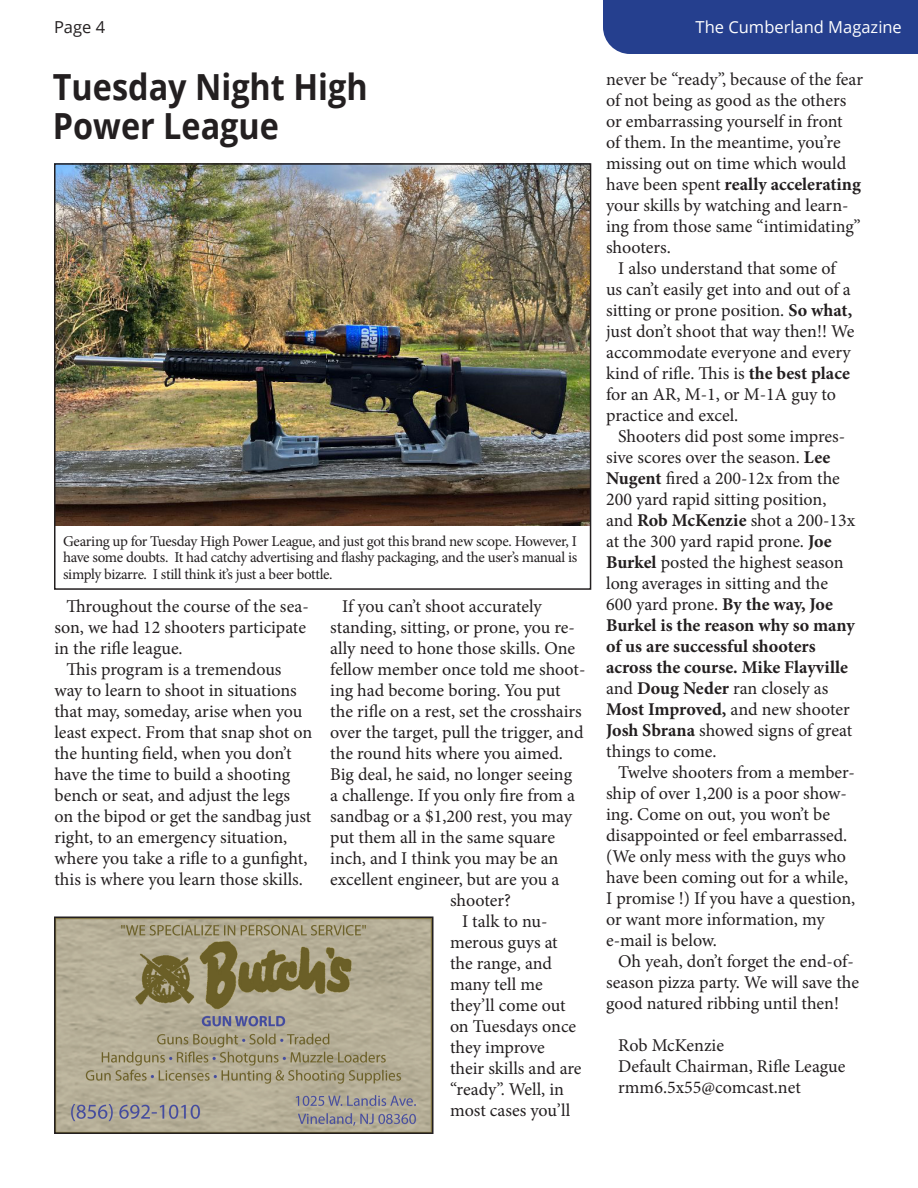
<style>
.page{position:relative;width:918px;height:1188px;background:#fff}
.page>*{position:absolute;margin:0;border:0;box-sizing:border-box;transform-origin:0 0}
.Heading{font:700 36px "Open Sans";color:#231f20;scale:.9 1}
.Normal_Text{font:18px/21px "Minion Pro";letter-spacing:-.005em;color:#231f20}
.t1{font:16.5px "Open Sans";color:#fff}
.t2{font:16.5px "Open Sans";color:#231f20}
.Photo_Caption{font:15px/16.5px "Minion Pro";letter-spacing:-.02em;color:#231f20;text-align:justify}
.s1{font-weight:700}
</style>
<div class="page">
<div style="left:603px;top:0;width:315px;height:54px;background:#253f8e"></div>
<img style="left:57px;top:919px;width:374px;height:212px">
<div style="left:54px;top:916px;width:380px;height:218px;border:2px solid #231f20"></div>
<img style="left:57px;top:166px;width:531px;height:359px">
<div style="left:54px;top:163px;width:537px;height:427px;border:2px solid #231f20"></div>
<p class="t2" style="left:54px;top:16px;width:53px">Page 4</p>
<p class="t1" style="left:696px;top:16px;width:208px">The Cumberland Magazine</p>
<p class="Heading" style="left:53px;top:61px;width:351px">Tuesday Night High</p>
<p class="Heading" style="left:53px;top:100px;width:253px">Power League</p>
<p class="Normal_Text" style="left:606px;top:69px;width:258px">never be “ready”, because of the fear of not being as good as the others or embarrassing yourself in front<br>of them. In the meantime, you’re missing out on time which would have been spent <span class="s1">really accelerating </span>your skills by watching and learn&shy;ing from those same “intimidating” shooters.</p>
<p class="Normal_Text" style="left:606px;top:258px;width:250px;text-indent:12px">I also understand that some of us can’t easily get into and out of a sitting or prone position. <span class="s1">So what, </span>just don’t shoot that way then!! We accommodate everyone and every kind of rifle. This is <span class="s1">the best place </span>for an AR, M-1, or M-1A guy to practice and excel.</p>
<p class="Normal_Text" style="left:606px;top:426px;width:251px;text-indent:12px">Shooters did post some impres&shy;sive scores over the season. <span class="s1">Lee<br>Nugent</span> fired a 200-12x from the<br>200 yard rapid sitting position, and <span class="s1">Rob McKenzie</span> shot a 200-13x at the 300 yard rapid prone. <span class="s1">Joe<br>Burkel</span> posted the highest season long averages in sitting and the<br>600 yard prone. <span class="s1">By the way, Joe<br>Burkel is the reason why so many of us are successful shooters across the course. Mike Flayville </span>and <span class="s1">Doug Neder</span> ran closely as<br><span class="s1">Most Improved,</span> and new shooter<br><span class="s1">Josh Sbrana</span> showed signs of great things to come.</p>
<p class="Normal_Text" style="left:606px;top:762px;width:251px;text-indent:12px">Twelve shooters from a member&shy;ship of over 1,200 is a poor show&shy;ing. Come on out, you won’t be disappointed or feel embarrassed. (We only mess with the guys who have been coming out for a while,<br>I promise !) If you have a question, or want more information, my e-mail is below.</p>
<p class="Normal_Text" style="left:606px;top:951px;width:255px;text-indent:12px">Oh yeah, don’t forget the end-of&shy;season pizza party. We will save the good natured ribbing until then!</p>
<p class="Normal_Text" style="left:618px;top:1035px;width:107px">Rob McKenzie</p>
<p class="Normal_Text" style="left:618px;top:1056px;width:229px">Default Chairman, Rifle League</p>
<p class="Normal_Text" style="left:618px;top:1077px;width:184px">rmm6.5x55@comcast.net</p>
<p class="Photo_Caption" style="left:63px;top:533px;width:516px">Gearing up for Tuesday High Power League, and just got this brand new scope. However, I have some doubts. It had catchy advertising and flashy packaging, and the user’s manual is simply bizarre. I still think it’s just a beer bottle.</p>
<p class="Normal_Text" style="left:54px;top:596px;width:256px;text-indent:12px">Throughout the course of the sea&shy;son, we had 12 shooters participate in the rifle league.</p>
<p class="Normal_Text" style="left:54px;top:659px;width:259px;text-indent:12px">This program is a tremendous way to learn to shoot in situations that may, someday, arise when you least expect. From that snap shot on the hunting field, when you don’t have the time to build a shooting bench or seat, and adjust the legs on the bipod or get the sandbag just right, to an emergency situation, where you take a rifle to a gunfight, this is where you learn those skills.</p>
<p class="Normal_Text" style="left:342px;top:596px;width:201px">If you can’t shoot accurately</p>
<p class="Normal_Text" style="left:330px;top:617px;width:246px">standing, sitting, or prone, you re-</p>
<p class="Normal_Text" style="left:330px;top:638px;width:246px">ally need to hone those skills. One</p>
<p class="Normal_Text" style="left:330px;top:659px;width:257px">fellow member once told me shoot-</p>
<p class="Normal_Text" style="left:330px;top:680px;width:232px">ing had become boring. You put</p>
<p class="Normal_Text" style="left:330px;top:701px;width:253px">the rifle on a rest, set the crosshairs</p>
<p class="Normal_Text" style="left:330px;top:722px;width:255px">over the target, pull the trigger, and</p>
<p class="Normal_Text" style="left:330px;top:743px;width:234px">the round hits where you aimed.</p>
<p class="Normal_Text" style="left:330px;top:764px;width:243px">Big deal, he said, no longer seeing</p>
<p class="Normal_Text" style="left:330px;top:785px;width:246px">a challenge. If you only fire from a</p>
<p class="Normal_Text" style="left:330px;top:806px;width:243px">sandbag or a $1,200 rest, you may</p>
<p class="Normal_Text" style="left:330px;top:827px;width:226px">put them all in the same square</p>
<p class="Normal_Text" style="left:330px;top:848px;width:230px">inch, and I think you may be an</p>
<p class="Normal_Text" style="left:330px;top:869px;width:231px">excellent engineer, but are you a</p>
<p class="Normal_Text" style="left:450px;top:890px;width:62px">shooter?</p>
<p class="Normal_Text" style="left:450px;top:911px;width:133px;text-indent:12px">I talk to nu&shy;merous guys at the range, and many tell me they’ll come out on Tuesdays once they improve their skills and are “ready”. Well, in most cases you’ll</p>
</div>
